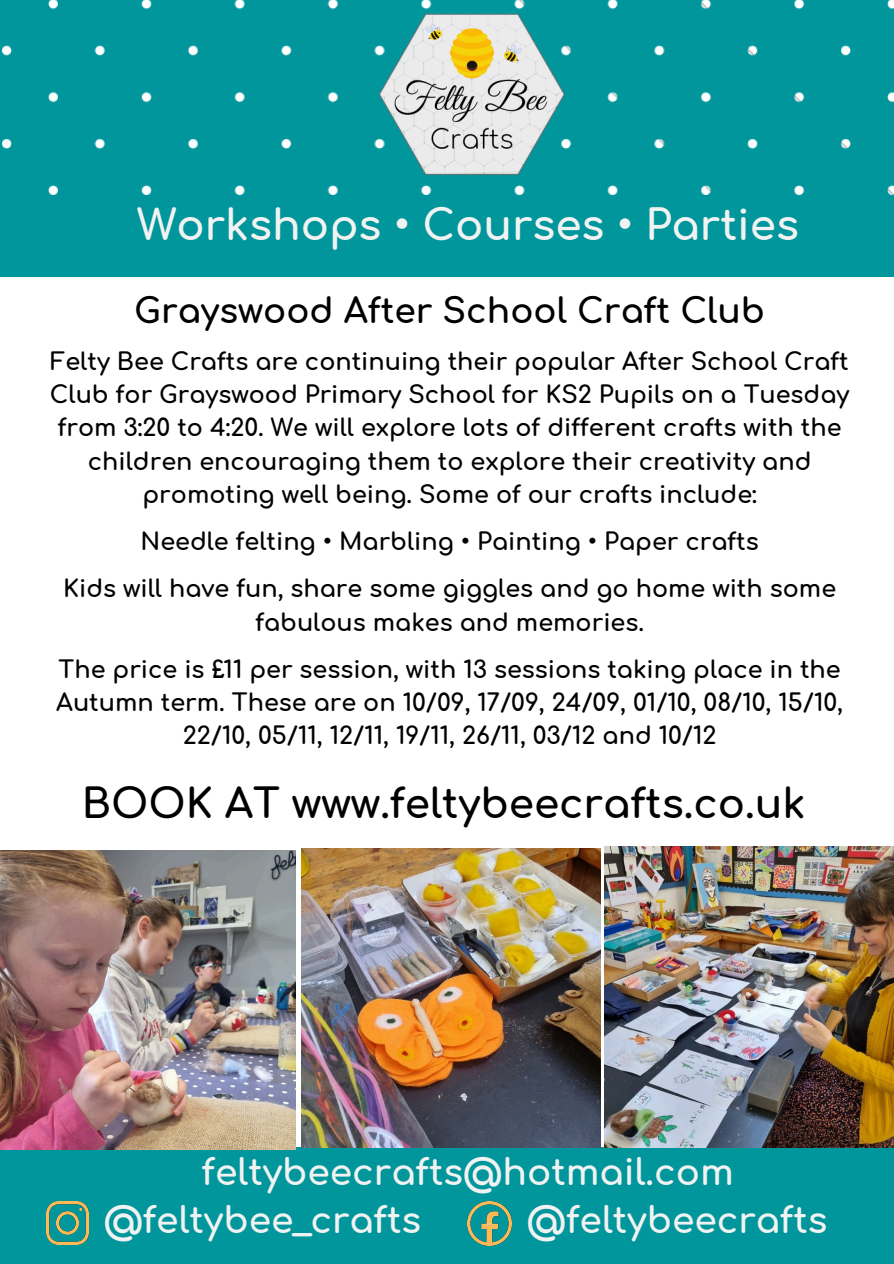
<style>
.page{position:relative;width:894px;height:1264px;background:#fff}
.page>*{position:absolute;margin:0;border:0;box-sizing:border-box;transform-origin:0 0}
.t1{font:700 42px "Comfortaa";color:#f1f2f2}
.t2{font:700 40.5px "Comfortaa";color:#000}
.t3{font:700 36px "Comfortaa";color:#f1f2f2}
.t4{font:700 34.35px "Comfortaa";color:#000}
.t5{font:700 23.85px/33.2px "Comfortaa";color:#000;text-align:center}
</style>
<div class="page">
<div style="left:0;top:0;width:893px;height:276px;background:#00969b"></div>
<div style="left:3px;top:0;width:890px;height:194px;background:#00969b"></div>
<img style="left:371px;top:0;width:194px;height:195px">
<div style="left:0;top:1147px;width:893px;height:116px;background:#00969b"></div>
<img style="left:468px;top:1201px;width:43px;height:44px">
<img style="left:46px;top:1201px;width:43px;height:43px">
<img style="left:604px;top:846px;width:289px;height:301px">
<img style="left:302px;top:848px;width:298px;height:299px">
<img style="left:0;top:850px;width:296px;height:299px">
<h2 class="t1" style="left:137px;top:203px;width:663px">Workshops • Courses • Parties</h2>
<h2 class="t4" style="left:134px;top:293px;width:632px">Grayswood After School Craft Club</h2>
<p class="t5" style="left:50px;top:346px;width:800px">Felty Bee Crafts are continuing their popular After School Craft Club for Grayswood Primary School for KS2 Pupils on a Tuesday from 3:20 to 4:20. We will explore lots of different crafts with the children encouraging them to explore their creativity and promoting well being. Some of our crafts include:</p>
<p class="t5" style="left:140px;top:526px;width:619px">Needle felting • Marbling • Painting • Paper crafts</p>
<p class="t5" style="left:63px;top:573px;width:774px">Kids will have fun, share some giggles and go home with some fabulous makes and memories.</p>
<p class="t5" style="left:56px;top:653px;width:788px">The price is £11 per session, with 13 sessions taking place in the<br>Autumn term. These are on 10/09, 17/09, 24/09, 01/10, 08/10, 15/10,<br>22/10, 05/11, 12/11, 19/11, 26/11, 03/12 and 10/12</p>
<h2 class="t2" style="left:82px;top:781px;width:725px">BOOK AT www.feltybeecrafts.co.uk</h2>
<h2 class="t3" style="left:202px;top:1153px;width:533px">feltybeecrafts@hotmail.com</h2>
<p class="t3" style="left:104px;top:1200px;width:319px">@feltybee_crafts</p>
<h1 class="t3" style="left:527px;top:1200px;width:302px">@feltybeecrafts</h1>
</div>
